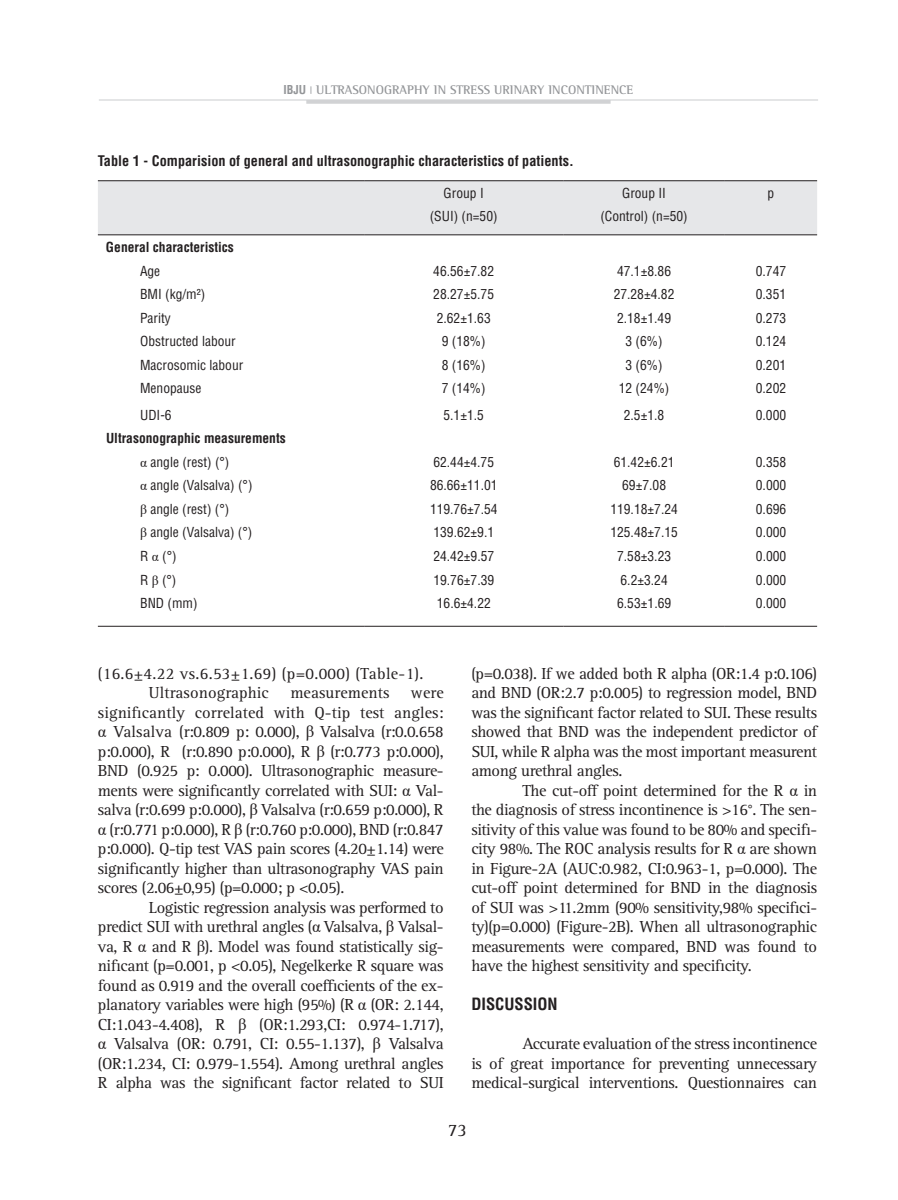
<style>
.page{position:relative;width:898px;height:1200px;background:#fff}
.page>*{position:absolute;margin:0;border:0;box-sizing:border-box;transform-origin:0 0}
.t1{font:18px "Rotis Serif";color:#231f20}
.t2{font:16.5px/19.5px "Rotis Serif";letter-spacing:-.025em;color:#231f20;text-align:justify}
.t3{font:16.5px/19.5px "Rotis Serif";letter-spacing:.005em;color:#231f20}
.t4{font:700 condensed 16.5px "Helvetica";color:#231f20}
.t5{font:700 condensed 14.25px "Helvetica";color:#231f20}
.t6{font:condensed 13.5px "Helvetica";color:#231f20}
.t7{font:700 condensed 13.5px/23.5px "Helvetica";color:#231f20}
.t8{font:700 12.75px "Rotis Semi Serif";color:#939598}
.s1{font-family:"Helvetica";font-stretch:condensed;font-size:12px}
.s2{font-family:"Times New Roman";font-weight:400;font-stretch:normal}
.s3{font-weight:400}
.s4{font-family:"Times New Roman";font-stretch:normal}
.s5{font-family:"Times New Roman"}
</style>
<div class="page">
<hr style="left:99px;top:99px;width:718px;height:2px;background:#dcdddf">
<hr style="left:306px;top:100px;width:304px;height:4px;background:#d1d2d4">
<div style="left:98px;top:181px;width:718px;height:53px;background:#e6e7e9"></div>
<hr style="left:98px;top:180px;width:266px;height:1px;background:#231f20">
<hr style="left:364px;top:180px;width:199px;height:1px;background:#231f20">
<hr style="left:563px;top:180px;width:161px;height:1px;background:#231f20">
<hr style="left:724px;top:180px;width:92px;height:1px;background:#231f20">
<hr style="left:98px;top:234px;width:266px;height:1px;background:#231f20">
<hr style="left:364px;top:234px;width:199px;height:1px;background:#231f20">
<hr style="left:563px;top:234px;width:161px;height:1px;background:#231f20">
<hr style="left:724px;top:234px;width:92px;height:1px;background:#231f20">
<hr style="left:98px;top:625px;width:266px;height:1px;background:#231f20">
<hr style="left:364px;top:625px;width:199px;height:1px;background:#231f20">
<hr style="left:563px;top:625px;width:161px;height:1px;background:#231f20">
<hr style="left:724px;top:625px;width:92px;height:1px;background:#231f20">
<p class="t8" style="left:283px;top:82px;width:351px"><span class="s1">IBJU</span> <sup>|</sup> ULTRASONOGRAPHY IN STRESS URINARY INCONTINENCE</p>
<p class="t5" style="left:98px;top:152px;width:477px">Table 1 - Comparision of general and ultrasonographic characteristics of patients.</p>
<p class="t6" style="left:443px;top:184px;width:42px">Group I</p>
<p class="t6" style="left:622px;top:184px;width:45px">Group II</p>
<p class="t6" style="left:767px;top:184px;width:8px">p</p>
<p class="t6" style="left:429px;top:208px;width:69px">(SUI) (n=50)</p>
<p class="t6" style="left:600px;top:208px;width:89px">(Control) (n=50)</p>
<p class="t7" style="left:106px;top:235px;width:129px">General characteristics</p>
<p class="t6" style="left:140px;top:262px;width:22px">Age</p>
<p class="t6" style="left:433px;top:262px;width:62px">46.56±7.82</p>
<p class="t6" style="left:616px;top:262px;width:55px">47.1±8.86</p>
<p class="t6" style="left:755px;top:262px;width:32px">0.747</p>
<p class="t6" style="left:140px;top:285px;width:67px">BMI (kg/m²)</p>
<p class="t6" style="left:433px;top:285px;width:62px">28.27±5.75</p>
<p class="t6" style="left:613px;top:285px;width:62px">27.28±4.82</p>
<p class="t6" style="left:755px;top:285px;width:32px">0.351</p>
<p class="t6" style="left:140px;top:309px;width:32px">Parity</p>
<p class="t6" style="left:436px;top:309px;width:55px">2.62±1.63</p>
<p class="t6" style="left:616px;top:309px;width:55px">2.18±1.49</p>
<p class="t6" style="left:755px;top:309px;width:32px">0.273</p>
<p class="t6" style="left:140px;top:333px;width:97px">Obstructed labour</p>
<p class="t6" style="left:441px;top:333px;width:45px">9 (18%)</p>
<p class="t6" style="left:625px;top:333px;width:39px">3 (6%)</p>
<p class="t6" style="left:755px;top:333px;width:32px">0.124</p>
<p class="t6" style="left:140px;top:356px;width:105px">Macrosomic labour</p>
<p class="t6" style="left:441px;top:356px;width:45px">8 (16%)</p>
<p class="t6" style="left:625px;top:356px;width:39px">3 (6%)</p>
<p class="t6" style="left:755px;top:356px;width:32px">0.201</p>
<p class="t6" style="left:140px;top:380px;width:63px">Menopause</p>
<p class="t6" style="left:441px;top:380px;width:45px">7 (14%)</p>
<p class="t6" style="left:618px;top:380px;width:52px">12 (24%)</p>
<p class="t6" style="left:755px;top:380px;width:32px">0.202</p>
<p class="t6" style="left:140px;top:406px;width:33px">UDI-6</p>
<p class="t6" style="left:443px;top:406px;width:42px">5.1±1.5</p>
<p class="t6" style="left:623px;top:406px;width:42px">2.5±1.8</p>
<p class="t6" style="left:755px;top:406px;width:32px">0.000</p>
<p class="t7" style="left:140px;top:426px;width:147px;text-indent:-34px">Ultrasonographic measurements <span class="s2">α</span> <span class="s3">angle (rest) (°)</span></p>
<p class="t6" style="left:433px;top:453px;width:62px">62.44±4.75</p>
<p class="t6" style="left:613px;top:453px;width:62px">61.42±6.21</p>
<p class="t6" style="left:755px;top:453px;width:32px">0.358</p>
<p class="t6" style="left:140px;top:477px;width:114px"><span class="s4">α</span> angle (Valsalva) (°)</p>
<p class="t6" style="left:430px;top:477px;width:69px">86.66±11.01</p>
<p class="t6" style="left:622px;top:477px;width:45px">69±7.08</p>
<p class="t6" style="left:755px;top:477px;width:32px">0.000</p>
<p class="t6" style="left:140px;top:500px;width:91px"><span class="s4">β</span> angle (rest) (°)</p>
<p class="t6" style="left:430px;top:500px;width:69px">119.76±7.54</p>
<p class="t6" style="left:610px;top:500px;width:69px">119.18±7.24</p>
<p class="t6" style="left:755px;top:500px;width:32px">0.696</p>
<p class="t6" style="left:140px;top:524px;width:114px"><span class="s4">β</span> angle (Valsalva) (°)</p>
<p class="t6" style="left:433px;top:524px;width:62px">139.62±9.1</p>
<p class="t6" style="left:610px;top:524px;width:69px">125.48±7.15</p>
<p class="t6" style="left:755px;top:524px;width:32px">0.000</p>
<p class="t6" style="left:140px;top:547px;width:38px">R <span class="s4">α</span> (°)</p>
<p class="t6" style="left:433px;top:547px;width:62px">24.42±9.57</p>
<p class="t6" style="left:617px;top:547px;width:55px">7.58±3.23</p>
<p class="t6" style="left:755px;top:547px;width:32px">0.000</p>
<p class="t6" style="left:140px;top:571px;width:38px">R <span class="s4">β</span> (°)</p>
<p class="t6" style="left:433px;top:571px;width:62px">19.76±7.39</p>
<p class="t6" style="left:620px;top:571px;width:49px">6.2±3.24</p>
<p class="t6" style="left:755px;top:571px;width:32px">0.000</p>
<p class="t6" style="left:140px;top:594px;width:59px">BND (mm)</p>
<p class="t6" style="left:436px;top:594px;width:55px">16.6±4.22</p>
<p class="t6" style="left:617px;top:594px;width:55px">6.53±1.69</p>
<p class="t6" style="left:755px;top:594px;width:32px">0.000</p>
<p class="t3" style="left:149px;top:663px;width:276px;text-indent:-51px">(16.6±4.22 vs.6.53±1.69) (p=0.000) (Table-1).<br>Ultrasonographic</p>
<p class="t3" style="left:290px;top:683px;width:101px">measurements</p>
<p class="t2" style="left:98px;top:683px;width:347px;text-indent:313px">were significantly correlated with Q-tip test angles: <span class="s5">α</span> Valsalva (r:0.809 p: 0.000), <span class="s5">β</span> Valsalva (r:0.0.658 p:0.000), R (r:0.890 p:0.000), R <span class="s5">β</span> (r:0.773 p:0.000), BND (0.925 p: 0.000). Ultrasonographic measure&shy;ments were significantly correlated with SUI: <span class="s5">α</span> Val&shy;salva (r:0.699 p:0.000), <span class="s5">β</span> Valsalva (r:0.659 p:0.000), R <span class="s5">α</span> (r:0.771 p:0.000), R <span class="s5">β</span> (r:0.760 p:0.000), BND (r:0.847 p:0.000). Q-tip test VAS pain scores (4.20±1.14) were significantly higher than ultrasonography VAS pain scores (2.06±0,95) (p=0.000; p &lt;0.05).</p>
<p class="t2" style="left:98px;top:897px;width:347px;text-indent:51px">Logistic regression analysis was performed to predict SUI with urethral angles (<span class="s5">α</span> Valsalva, <span class="s5">β</span> Valsal&shy;va, R <span class="s5">α</span> and R <span class="s5">β</span>). Model was found statistically sig&shy;nificant (p=0.001, p &lt;0.05), Negelkerke R square was found as 0.919 and the overall coefficients of the ex&shy;planatory variables were high (95%) (R <span class="s5">α</span> (OR: 2.144, CI:1.043-4.408), R <span class="s5">β</span> (OR:1.293,CI: 0.974-1.717), <span class="s5">α</span> Valsalva (OR: 0.791, CI: 0.55-1.137), <span class="s5">β</span> Valsalva (OR:1.234, CI: 0.979-1.554). Among urethral angles R alpha was the significant factor related to SUI</p>
<p class="t2" style="left:471px;top:663px;width:347px">(p=0.038). If we added both R alpha (OR:1.4 p:0.106) and BND (OR:2.7 p:0.005) to regression model, BND was the significant factor related to SUI. These results showed that BND was the independent predictor of SUI, while R alpha was the most important measurent among urethral angles.</p>
<p class="t2" style="left:471px;top:780px;width:347px;text-indent:51px">The cut-off point determined for the R <span class="s5">α</span> in the diagnosis of stress incontinence is &gt;16°. The sen&shy;sitivity of this value was found to be 80% and specifi&shy;city 98%. The ROC analysis results for R <span class="s5">α</span> are shown in Figure-2A (AUC:0.982, CI:0.963-1, p=0.000). The cut-off point determined for BND in the diagnosis of SUI was &gt;11.2mm (90% sensitivity,98% specifici&shy;ty)(p=0.000) (Figure-2B). When all ultrasonographic measurements were compared, BND was found to have the highest sensitivity and specificity.</p>
<p class="t4" style="left:471px;top:993px;width:88px">DISCUSSION</p>
<p class="t2" style="left:471px;top:1034px;width:347px;text-indent:51px">Accurate evaluation of the stress incontinence is of great importance for preventing unnecessary medical-surgical interventions. Questionnaires can</p>
<p class="t1" style="left:448px;top:1119px;width:20px">73</p>
</div>
